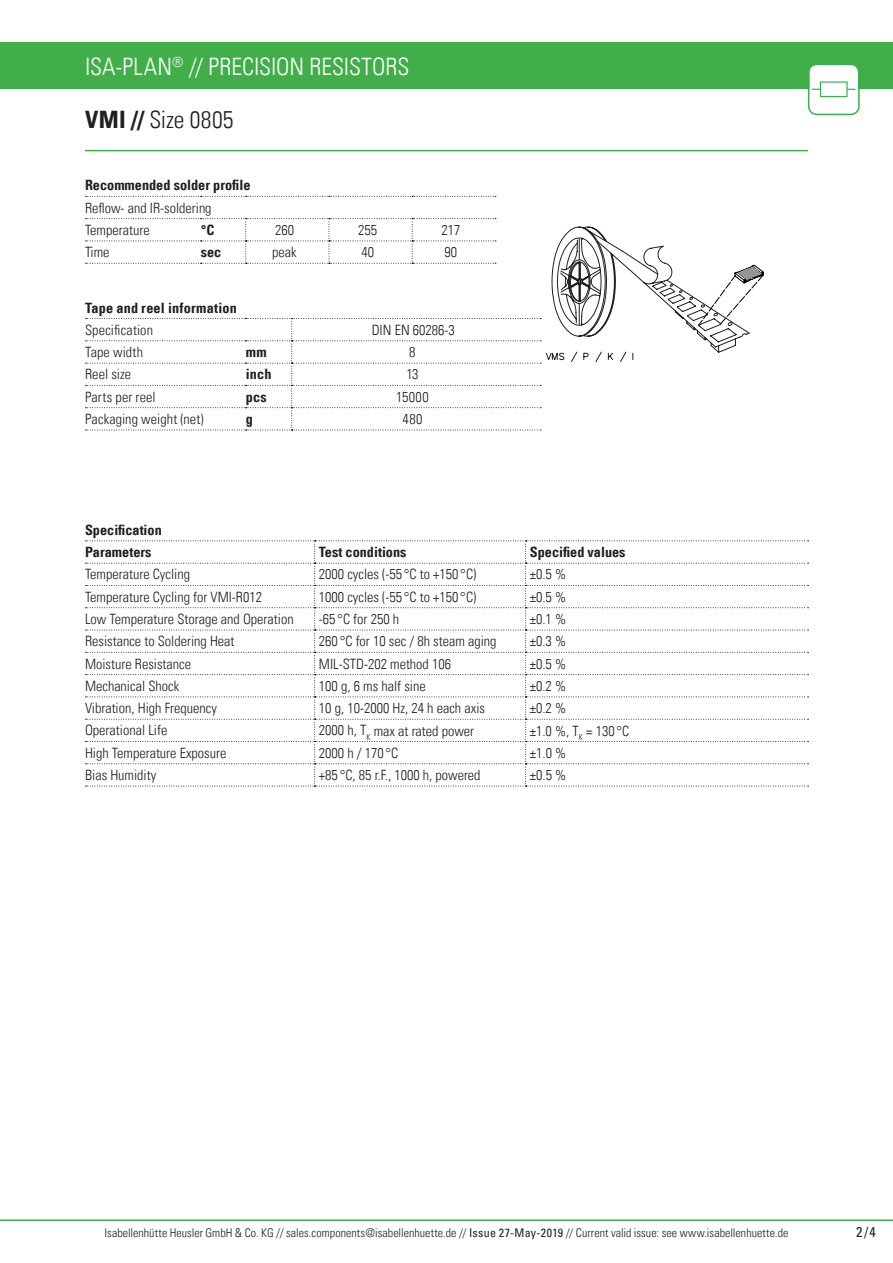
<style>
.page{position:relative;width:893px;height:1263px;background:#fff}
.page>*{position:absolute;margin:0;border:0;box-sizing:border-box;transform-origin:0 0}
.t1{font:24px "Univers Com 47 Light Cond";color:#fff}
.t2{font:24px "Univers Com 47 Light Cond";color:#231f20}
.t3{font:14.25px/22.4px "Univers Com 47 Light Cond";color:#231f20}
.t4{font:14.25px/22.4px "Univers Com 67 Bold Cond";color:#231f20}
.t5{font:condensed 14.25px "Univers Com 57";color:#231f20}
.t6{font:12px "Univers Com 47 Light Cond";letter-spacing:.005em;color:#231f20}
.s1{font-family:"Univers Com 67 Bold Cond"}
.s2{font-family:"Univers Com 57";font-stretch:condensed}
</style>
<div class="page">
<hr style="left:0;top:1219px;width:893px;height:2px;background:#40ae49">
<div style="left:0;top:43px;width:893px;height:46px;background:#40ae49"></div>
<hr style="left:85px;top:150px;width:723px;height:1px;background:#40ae49">
<svg style="left:808px;top:65px;width:52px;height:50px"></svg>
<svg style="left:85px;top:196px;width:411px;height:1px"></svg>
<svg style="left:85px;top:218px;width:679px;height:213px"></svg>
<svg style="left:85px;top:540px;width:723px;height:247px"></svg>
<h1 class="t1" style="left:85px;top:52px;width:326px">ISA-PLAN<sup>®</sup> // PRECISION RESISTORS</h1>
<h1 class="t2" style="left:85px;top:105px;width:150px"><span class="s1">VMI //</span> Size 0805</h1>
<p class="t4" style="left:85px;top:173px;width:167px">Recommended solder profile</p>
<p class="t3" style="left:85px;top:196px;width:128px">Reflow- and IR-soldering<br>Temperature</p>
<p class="t4" style="left:201px;top:219px;width:15px">°C</p>
<p class="t3" style="left:275px;top:219px;width:20px">260</p>
<p class="t3" style="left:358px;top:219px;width:20px">255</p>
<p class="t3" style="left:441px;top:219px;width:20px">217</p>
<p class="t3" style="left:85px;top:241px;width:26px">Time</p>
<p class="t4" style="left:201px;top:241px;width:22px">sec</p>
<p class="t3" style="left:272px;top:241px;width:26px">peak</p>
<p class="t3" style="left:361px;top:241px;width:14px">40</p>
<p class="t3" style="left:445px;top:241px;width:14px">90</p>
<p class="t4" style="left:85px;top:296px;width:153px">Tape and reel information</p>
<p class="t3" style="left:85px;top:319px;width:70px">Specification</p>
<p class="t3" style="left:372px;top:319px;width:85px">DIN EN 60286-3</p>
<p class="t3" style="left:85px;top:341px;width:60px">Tape width</p>
<p class="t4" style="left:246px;top:341px;width:22px">mm</p>
<p class="t3" style="left:409px;top:341px;width:8px">8</p>
<p class="t3" style="left:85px;top:363px;width:48px">Reel size</p>
<p class="t4" style="left:246px;top:363px;width:27px">inch</p>
<p class="t3" style="left:406px;top:363px;width:14px">13</p>
<p class="t3" style="left:85px;top:385px;width:72px">Parts per reel</p>
<p class="t4" style="left:246px;top:385px;width:23px">pcs</p>
<p class="t3" style="left:396px;top:385px;width:34px">15000</p>
<p class="t3" style="left:85px;top:408px;width:120px">Packaging weight (net)</p>
<p class="t4" style="left:246px;top:408px;width:9px">g</p>
<p class="t3" style="left:402px;top:408px;width:21px">480</p>
<p class="t4" style="left:85px;top:519px;width:78px">Specification<br>Parameters</p>
<p class="t4" style="left:319px;top:541px;width:89px">Test conditions</p>
<p class="t4" style="left:530px;top:541px;width:97px">Specified values</p>
<p class="t3" style="left:85px;top:563px;width:106px">Temperature Cycling</p>
<p class="t3" style="left:319px;top:563px;width:159px">2000 cycles (-55 °C to +150 °C)</p>
<p class="t3" style="left:530px;top:563px;width:38px">±0.5 %</p>
<p class="t3" style="left:85px;top:585px;width:178px">Temperature Cycling for VMI-R012</p>
<p class="t3" style="left:319px;top:585px;width:159px">1000 cycles (-55 °C to +150 °C)</p>
<p class="t3" style="left:530px;top:585px;width:38px">±0.5 %</p>
<p class="t3" style="left:85px;top:608px;width:210px">Low Temperature Storage and Operation</p>
<p class="t3" style="left:319px;top:608px;width:82px">-65 °C for 250 h</p>
<p class="t3" style="left:530px;top:608px;width:38px">±0.1 %</p>
<p class="t3" style="left:85px;top:630px;width:151px">Resistance to Soldering Heat</p>
<p class="t3" style="left:319px;top:630px;width:179px">260 °C for 10 sec / 8h steam aging</p>
<p class="t3" style="left:530px;top:630px;width:38px">±0.3 %</p>
<p class="t3" style="left:85px;top:652px;width:108px">Moisture Resistance</p>
<p class="t3" style="left:319px;top:652px;width:134px">MIL-STD-202 method 106</p>
<p class="t3" style="left:530px;top:652px;width:38px">±0.5 %</p>
<p class="t3" style="left:85px;top:675px;width:96px">Mechanical Shock</p>
<p class="t3" style="left:319px;top:675px;width:108px">100 g, 6 ms half sine</p>
<p class="t3" style="left:530px;top:675px;width:38px">±0.2 %</p>
<p class="t3" style="left:85px;top:697px;width:133px">Vibration, High Frequency</p>
<p class="t3" style="left:319px;top:697px;width:168px">10 g, 10-2000 Hz, 24 h each axis</p>
<p class="t3" style="left:530px;top:697px;width:38px">±0.2 %</p>
<p class="t3" style="left:85px;top:719px;width:84px">Operational Life</p>
<p class="t3" style="left:319px;top:719px;width:157px">2000 h, T<sub>K</sub> max at rated power</p>
<p class="t3" style="left:530px;top:719px;width:101px">±1.0 %, T<sub>K</sub> = 130 °C</p>
<p class="t3" style="left:85px;top:742px;width:143px">High Temperature Exposure</p>
<p class="t3" style="left:319px;top:742px;width:81px">2000 h / 170 °C</p>
<p class="t3" style="left:530px;top:742px;width:38px">±1.0 %</p>
<p class="t3" style="left:85px;top:764px;width:73px">Bias Humidity</p>
<p class="t3" style="left:319px;top:764px;width:163px">+85 °C, 85 r.F., 1000 h, powered</p>
<p class="t3" style="left:530px;top:764px;width:38px">±0.5 %</p>
<p class="t6" style="left:105px;top:1225px;width:685px">Isabellenhütte Heusler GmbH &amp; Co. KG // sales.components@isabellenhuette.de // <span class="s2">Issue 27-May-2019</span> // Current valid issue: see www.isabellenhuette.de</p>
<p class="t5" style="left:856px;top:1223px;width:21px">2/4</p>
</div>
